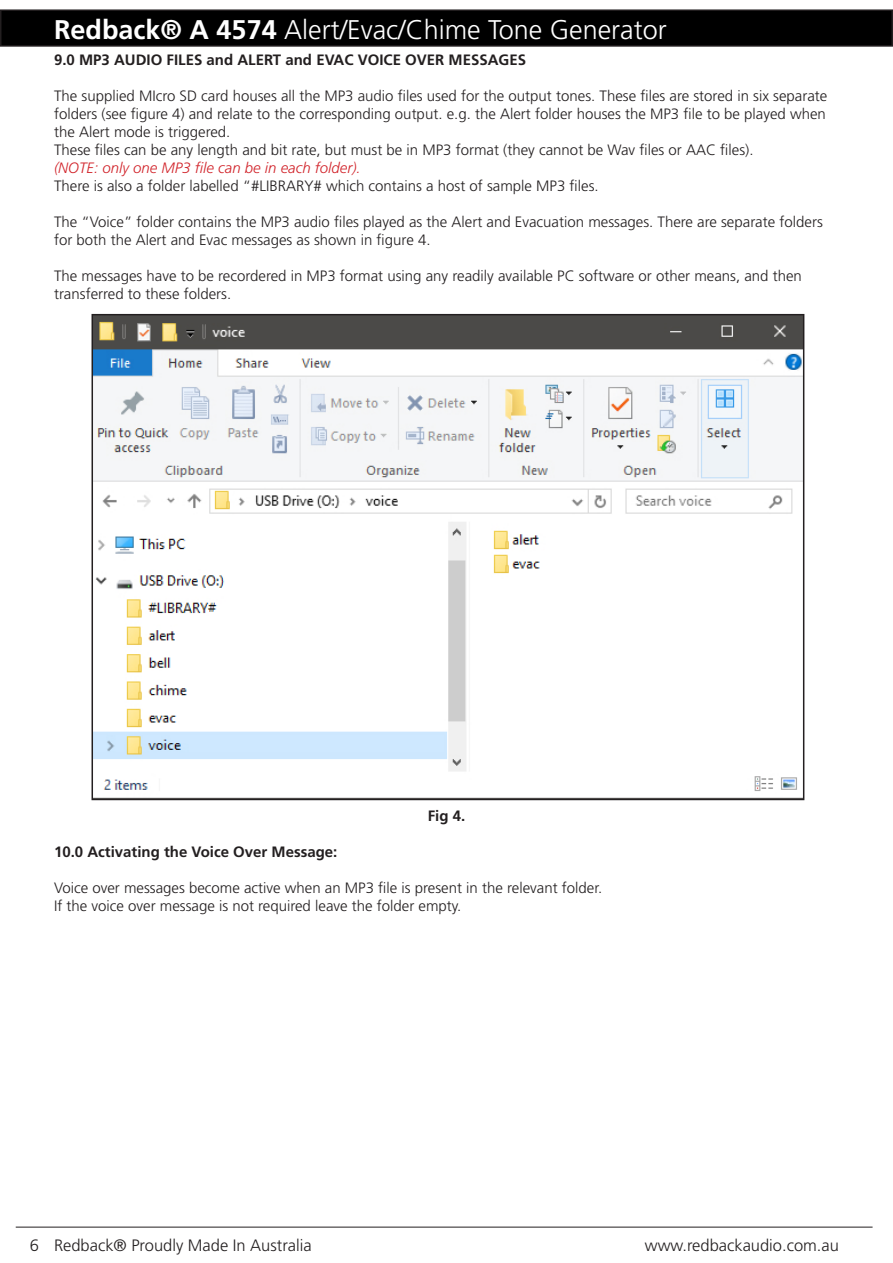
<style>
.page{position:relative;width:893px;height:1263px;background:#fff}
.page>*{position:absolute;margin:0;border:0;box-sizing:border-box;transform-origin:0 0}
.t1{font:300 27px "Frutiger LT Std";color:#fff}
.t2{font:300 16.5px "Frutiger LT Std";color:#231f20}
.t3{font:300 15px/18px "Frutiger LT Std";color:#231f20}
.Level_3{font:700 15px "Frutiger LT Std";color:#231f20}
.t4{font:italic 300 15px "Frutiger LT Std";color:#d1232a}
.s1{font-weight:700}
</style>
<div class="page">
<div style="left:1px;top:10px;width:891px;height:36px;background:#000"></div>
<div style="left:0;top:9px;width:893px;height:38px;border:2px solid #231f20"></div>
<hr style="left:16px;top:1227px;width:857px;height:1px;background:#231f20">
<img style="left:95px;top:317px;width:706px;height:474px">
<div style="left:92px;top:314px;width:712px;height:486px;border:2px solid #231f20"></div>
<h1 class="t1" style="left:54px;top:14px;width:614px"><span class="s1">Redback® A 4574</span> Alert/Evac/Chime Tone Generator</h1>
<p class="Level_3" style="left:54px;top:51px;width:474px">9.0 MP3 AUDIO FILES and ALERT and EVAC VOICE OVER MESSAGES</p>
<p class="t3" style="left:54px;top:87px;width:775px;text-align:justify">The supplied MIcro SD card houses all the MP3 audio files used for the output tones. These files are stored in six separate folders (see figure 4) and relate to the corresponding output. e.g. the Alert folder houses the MP3 file to be played when the Alert mode is triggered.</p>
<p class="t3" style="left:54px;top:141px;width:701px">These files can be any length and bit rate, but must be in MP3 format (they cannot be Wav files or AAC files).</p>
<p class="t4" style="left:54px;top:159px;width:308px">(NOTE: only one MP3 file can be in each folder).</p>
<p class="t3" style="left:54px;top:177px;width:546px">There is also a folder labelled “#LIBRARY# which contains a host of sample MP3 files.</p>
<p class="t3" style="left:54px;top:213px;width:770px">The “Voice” folder contains the MP3 audio files played as the Alert and Evacuation messages. There are separate folders for both the Alert and Evac messages as shown in figure 4.</p>
<p class="t3" style="left:54px;top:267px;width:749px">The messages have to be recordered in MP3 format using any readily available PC software or other means, and then transferred to these folders.</p>
<p class="Level_3" style="left:428px;top:807px;width:39px">Fig 4.</p>
<p class="Level_3" style="left:54px;top:843px;width:285px">10.0 Activating the Voice Over Message:</p>
<p class="t3" style="left:54px;top:879px;width:550px">Voice over messages become active when an MP3 file is present in the relevant folder.</p>
<p class="t3" style="left:54px;top:897px;width:409px">If the voice over message is not required leave the folder empty.</p>
<p class="t2" style="left:30px;top:1236px;width:283px">6 Redback® Proudly Made In Australia</p>
<p class="t2" style="left:645px;top:1236px;width:196px">www.redbackaudio.com.au</p>
</div>
